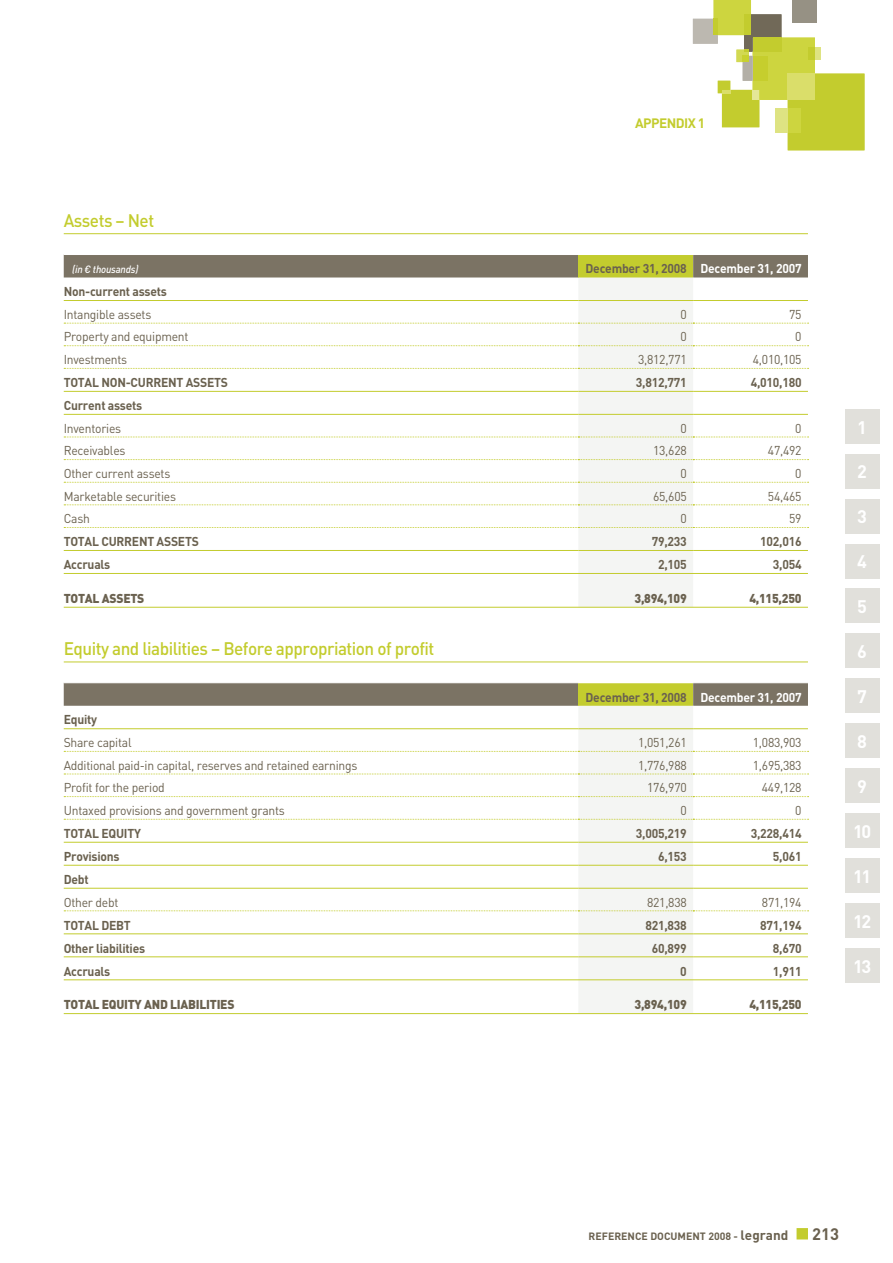
<style>
.page{position:relative;width:893px;height:1263px;background:#fff}
.page>*{position:absolute;margin:0;border:0;box-sizing:border-box;transform-origin:0 0}
.t1{font:500 18px "DIN";letter-spacing:-.03em;color:#c3cc2e;scale:.95 1}
.t2{font:700 18px "DIN";letter-spacing:-.09em;color:#fff}
.t3{font:700 16.5px "DIN";color:#6a614f}
.t4{font:700 13.5px "DIN";letter-spacing:-.04em;color:#c3cc2e}
.t5{font:12.75px "DIN";letter-spacing:-.02em;color:#6a614f;scale:.95 1}
.t6{font:700 12.75px "DIN";letter-spacing:-.02em;color:#6a614f;scale:.95 1}
.t7{font:900 12.75px "DIN";letter-spacing:-.02em;color:#6a614f;scale:.95 1}
.t8{font:700 10.5px "DIN";color:#6a614f}
.t9{font:italic 500 10.5px "DIN";letter-spacing:-.02em;color:#fff;scale:.95 1}
.s1{color:#fff}
.s2{font-size:13.5px}
</style>
<div class="page">
<div style="left:798px;top:1230px;width:8px;height:8px;background:#c3cc2e"></div>
<div style="left:796px;top:1228px;width:12px;height:12px;border:3px solid #c3cc2e"></div>
<div style="left:845px;top:409px;width:34px;height:34px;background:#e1e0db"></div>
<div style="left:845px;top:454px;width:34px;height:34px;background:#e1e0db"></div>
<div style="left:845px;top:499px;width:34px;height:34px;background:#e1e0db"></div>
<div style="left:845px;top:544px;width:34px;height:34px;background:#e1e0db"></div>
<div style="left:845px;top:589px;width:34px;height:34px;background:#e1e0db"></div>
<div style="left:845px;top:634px;width:34px;height:34px;background:#e1e0db"></div>
<div style="left:845px;top:679px;width:34px;height:34px;background:#e1e0db"></div>
<div style="left:845px;top:724px;width:34px;height:34px;background:#e1e0db"></div>
<div style="left:845px;top:769px;width:34px;height:34px;background:#e1e0db"></div>
<div style="left:845px;top:814px;width:34px;height:34px;background:#e1e0db"></div>
<div style="left:845px;top:858px;width:34px;height:34px;background:#e1e0db"></div>
<div style="left:845px;top:903px;width:34px;height:34px;background:#e1e0db"></div>
<div style="left:845px;top:948px;width:34px;height:34px;background:#e1e0db"></div>
<svg style="left:693px;top:0;width:171px;height:150px"></svg>
<div style="left:775px;top:108px;width:13px;height:25px;background:#dee382"></div>
<div style="left:788px;top:108px;width:12px;height:25px;background:#cdd53f"></div>
<hr style="left:64px;top:233px;width:744px;height:1px;background:#c3cc2e">
<hr style="left:64px;top:662px;width:744px;height:1px;background:#c3cc2e">
<hr style="left:64px;top:607px;width:744px;height:1px;background:#c3cc2e">
<svg style="left:64px;top:255px;width:744px;height:352px"></svg>
<svg style="left:64px;top:683px;width:744px;height:331px"></svg>
<p class="t4" style="left:635px;top:118px;width:72px">APPENDIX 1</p>
<h1 class="t1" style="left:64px;top:214px;width:97px">Assets – Net</h1>
<p class="t9" style="left:72px;top:266px;width:71px">(in € thousands)</p>
<p class="t6" style="left:585px;top:264px;width:229px">December 31, 2008 <span class="s1">December 31, 2007</span></p>
<p class="t6" style="left:64px;top:287px;width:110px">Non-current assets</p>
<p class="t5" style="left:64px;top:310px;width:94px">Intangible assets</p>
<p class="t5" style="left:680px;top:310px;width:8px">0</p>
<p class="t5" style="left:789px;top:310px;width:15px">75</p>
<p class="t5" style="left:64px;top:332px;width:133px">Property and equipment</p>
<p class="t5" style="left:680px;top:332px;width:8px">0</p>
<p class="t5" style="left:795px;top:332px;width:8px">0</p>
<p class="t5" style="left:64px;top:355px;width:68px">Investments</p>
<p class="t5" style="left:638px;top:355px;width:53px">3,812,771</p>
<p class="t5" style="left:753px;top:355px;width:53px">4,010,105</p>
<p class="t6" style="left:64px;top:378px;width:174px">TOTAL NON-CURRENT ASSETS</p>
<p class="t6" style="left:636px;top:378px;width:55px">3,812,771</p>
<p class="t6" style="left:751px;top:378px;width:55px">4,010,180</p>
<p class="t6" style="left:64px;top:401px;width:84px">Current assets</p>
<p class="t5" style="left:64px;top:424px;width:62px">Inventories</p>
<p class="t5" style="left:680px;top:424px;width:8px">0</p>
<p class="t5" style="left:795px;top:424px;width:8px">0</p>
<p class="t5" style="left:64px;top:446px;width:67px">Receivables</p>
<p class="t5" style="left:653px;top:446px;width:37px">13,628</p>
<p class="t5" style="left:768px;top:446px;width:37px">47,492</p>
<p class="t5" style="left:64px;top:469px;width:114px">Other current assets</p>
<p class="t5" style="left:680px;top:469px;width:8px">0</p>
<p class="t5" style="left:795px;top:469px;width:8px">0</p>
<p class="t5" style="left:64px;top:491px;width:120px">Marketable securities</p>
<p class="t5" style="left:653px;top:491px;width:37px">65,605</p>
<p class="t5" style="left:768px;top:491px;width:37px">54,465</p>
<p class="t5" style="left:64px;top:514px;width:29px">Cash</p>
<p class="t5" style="left:680px;top:514px;width:8px">0</p>
<p class="t5" style="left:789px;top:514px;width:15px">59</p>
<p class="t6" style="left:64px;top:537px;width:144px">TOTAL CURRENT ASSETS</p>
<p class="t6" style="left:652px;top:537px;width:38px">79,233</p>
<p class="t6" style="left:760px;top:537px;width:45px">102,016</p>
<p class="t6" style="left:64px;top:560px;width:51px">Accruals</p>
<p class="t6" style="left:658px;top:560px;width:32px">2,105</p>
<p class="t6" style="left:773px;top:560px;width:32px">3,054</p>
<p class="t7" style="left:64px;top:594px;width:86px">TOTAL ASSETS</p>
<p class="t7" style="left:634px;top:594px;width:56px">3,894,109</p>
<p class="t7" style="left:749px;top:594px;width:56px">4,115,250</p>
<h1 class="t1" style="left:64px;top:642px;width:391px">Equity and liabilities – Before appropriation of profit</h1>
<p class="t6" style="left:585px;top:692px;width:229px">December 31, 2008 <span class="s1">December 31, 2007</span></p>
<p class="t6" style="left:64px;top:715px;width:37px">Equity</p>
<p class="t5" style="left:64px;top:738px;width:73px">Share capital</p>
<p class="t5" style="left:638px;top:738px;width:53px">1,051,261</p>
<p class="t5" style="left:753px;top:738px;width:53px">1,083,903</p>
<p class="t5" style="left:64px;top:761px;width:311px">Additional paid-in capital, reserves and retained earnings</p>
<p class="t5" style="left:638px;top:761px;width:53px">1,776,988</p>
<p class="t5" style="left:753px;top:761px;width:53px">1,695,383</p>
<p class="t5" style="left:64px;top:783px;width:108px">Profit for the period</p>
<p class="t5" style="left:647px;top:783px;width:43px">176,970</p>
<p class="t5" style="left:762px;top:783px;width:43px">449,128</p>
<p class="t5" style="left:64px;top:806px;width:234px">Untaxed provisions and government grants</p>
<p class="t5" style="left:680px;top:806px;width:8px">0</p>
<p class="t5" style="left:795px;top:806px;width:8px">0</p>
<p class="t6" style="left:64px;top:829px;width:83px">TOTAL EQUITY</p>
<p class="t6" style="left:636px;top:829px;width:55px">3,005,219</p>
<p class="t6" style="left:751px;top:829px;width:55px">3,228,414</p>
<p class="t6" style="left:64px;top:852px;width:60px">Provisions</p>
<p class="t6" style="left:658px;top:852px;width:32px">6,153</p>
<p class="t6" style="left:773px;top:852px;width:32px">5,061</p>
<p class="t6" style="left:64px;top:875px;width:28px">Debt</p>
<p class="t5" style="left:64px;top:897px;width:59px">Other debt</p>
<p class="t5" style="left:647px;top:897px;width:43px">821,838</p>
<p class="t5" style="left:762px;top:897px;width:43px">871,194</p>
<p class="t6" style="left:64px;top:920px;width:72px">TOTAL DEBT</p>
<p class="t6" style="left:645px;top:920px;width:45px">821,838</p>
<p class="t6" style="left:760px;top:920px;width:45px">871,194</p>
<p class="t6" style="left:64px;top:943px;width:87px">Other liabilities</p>
<p class="t6" style="left:652px;top:943px;width:38px">60,899</p>
<p class="t6" style="left:773px;top:943px;width:32px">8,670</p>
<p class="t6" style="left:64px;top:966px;width:51px">Accruals</p>
<p class="t6" style="left:680px;top:966px;width:8px">0</p>
<p class="t6" style="left:773px;top:966px;width:32px">1,911</p>
<p class="t7" style="left:64px;top:1000px;width:181px">TOTAL EQUITY AND LIABILITIES</p>
<p class="t7" style="left:634px;top:1000px;width:56px">3,894,109</p>
<p class="t7" style="left:749px;top:1000px;width:56px">4,115,250</p>
<h1 class="t2" style="left:857px;top:421px;width:11px">1</h1>
<h1 class="t2" style="left:857px;top:466px;width:11px">2</h1>
<h1 class="t2" style="left:857px;top:511px;width:11px">3</h1>
<h1 class="t2" style="left:857px;top:555px;width:11px">4</h1>
<h1 class="t2" style="left:857px;top:600px;width:11px">5</h1>
<h1 class="t2" style="left:857px;top:645px;width:11px">6</h1>
<h1 class="t2" style="left:857px;top:690px;width:11px">7</h1>
<h1 class="t2" style="left:857px;top:735px;width:11px">8</h1>
<h1 class="t2" style="left:857px;top:780px;width:11px">9</h1>
<h1 class="t2" style="left:853px;top:825px;width:19px">10</h1>
<h1 class="t2" style="left:853px;top:870px;width:19px">11</h1>
<h1 class="t2" style="left:853px;top:915px;width:19px">12</h1>
<h1 class="t2" style="left:853px;top:960px;width:19px">13</h1>
<p class="t8" style="left:589px;top:1232px;width:201px">REFERENCE DOCUMENT 2008 - <span class="s2">legrand</span></p>
<p class="t3" style="left:812px;top:1228px;width:28px">213</p>
</div>
